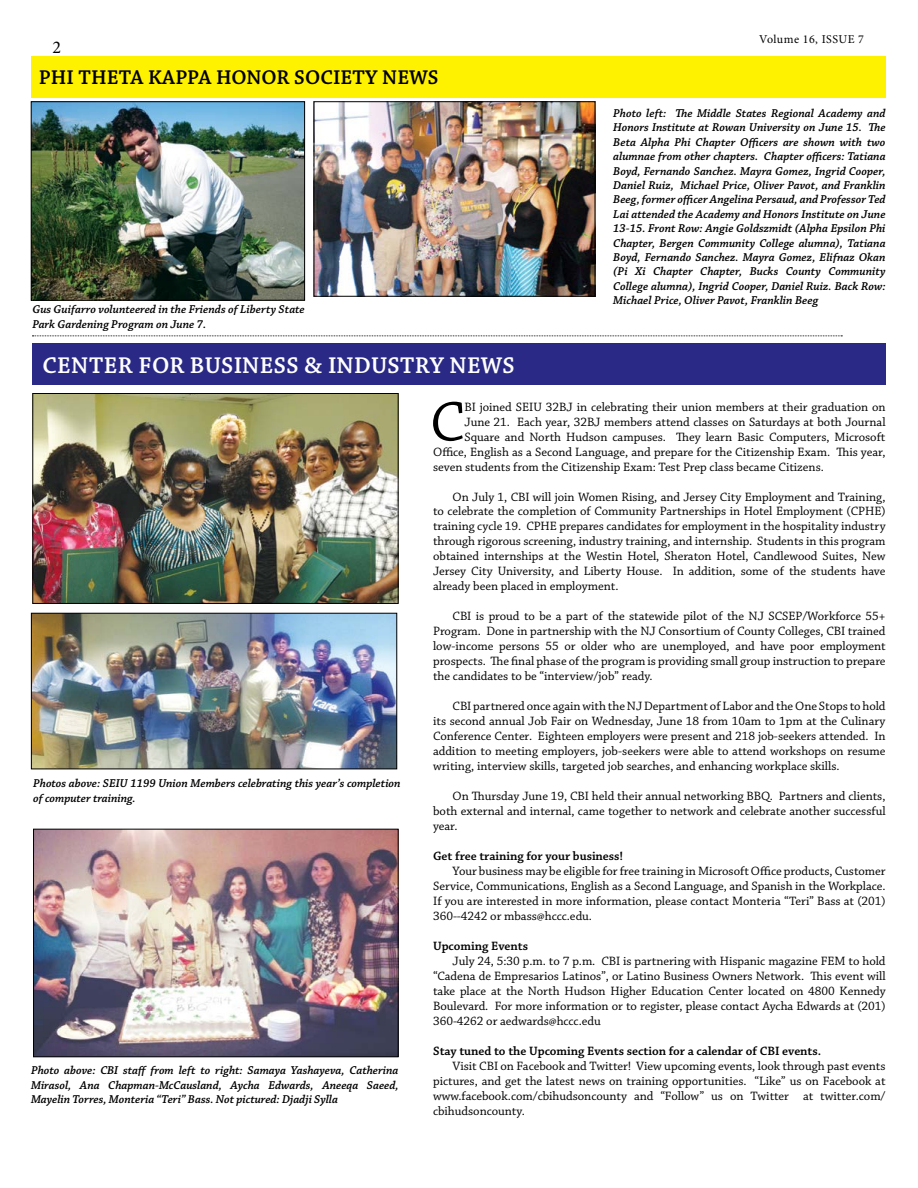
<style>
.page{position:relative;width:918px;height:1188px;background:#fff}
.page>*{position:absolute;margin:0;border:0;box-sizing:border-box;transform-origin:0 0}
.t1{font:58.95px "Chaparral Pro";color:#000}
.t2{font:600 24px "Chaparral Pro";letter-spacing:.015em;color:#fff}
.t3{font:600 21px "Chaparral Pro";color:#000}
.t4{font:18px "Minion Pro";color:#000}
.t5{font:12.75px/15px "Chaparral Pro";letter-spacing:-.005em;color:#000;text-align:justify}
.t6{font:600 12.75px "Chaparral Pro";letter-spacing:-.005em;color:#000}
.t7{font:italic 600 12px/14.4px "Chaparral Pro";color:#000}
.t8{font:12px "Minion Pro";letter-spacing:.04em;color:#000}
</style>
<div class="page">
<div style="left:32px;top:343px;width:854px;height:41px;background:#2a2a86"></div>
<div style="left:31px;top:56px;width:855px;height:41px;background:#fff200"></div>
<img style="left:33px;top:104px;width:270px;height:194px">
<div style="left:31px;top:102px;width:274px;height:198px;border:1px solid #000"></div>
<img style="left:316px;top:104px;width:277px;height:190px">
<div style="left:314px;top:102px;width:281px;height:194px;border:1px solid #000"></div>
<img style="left:34px;top:395px;width:363px;height:207px">
<div style="left:32px;top:393px;width:367px;height:211px;border:1px solid #000"></div>
<img style="left:33px;top:615px;width:362px;height:152px">
<div style="left:31px;top:613px;width:366px;height:156px;border:1px solid #000"></div>
<img style="left:35px;top:831px;width:362px;height:224px">
<div style="left:33px;top:829px;width:366px;height:228px;border:1px solid #000"></div>
<svg style="left:32px;top:336px;width:810px;height:1px"></svg>
<h3 class="t4" style="left:53px;top:35px;width:10px">2</h3>
<h3 class="t3" style="left:39px;top:65px;width:401px">PHI THETA KAPPA HONOR SOCIETY NEWS</h3>
<p class="t7" style="left:32px;top:303px;width:274px">Gus Guifarro volunteered in the Friends of Liberty State<br>Park Gardening Program on June 7.</p>
<h2 class="t2" style="left:43px;top:352px;width:474px">CENTER FOR BUSINESS &amp; INDUSTRY NEWS</h2>
<p class="t8" style="left:759px;top:31px;width:106px">Volume 16, ISSUE 7</p>
<p class="t7" style="left:613px;top:107px;width:274px;text-align:justify">Photo left: The Middle States Regional Academy and Honors Institute at Rowan University on June 15. The Beta Alpha Phi Chapter Officers are shown with two alumnae from other chapters. Chapter officers: Tatiana Boyd, Fernando Sanchez. Mayra Gomez, Ingrid Cooper, Daniel Ruiz, Michael Price, Oliver Pavot, and Franklin Beeg, former officer Angelina Persaud, and Professor Ted Lai attended the Academy and Honors Institute on June 13-15. Front Row: Angie Goldszmidt (Alpha Epsilon Phi Chapter, Bergen Community College alumna), Tatiana Boyd, Fernando Sanchez. Mayra Gomez, Elifnaz Okan (Pi Xi Chapter Chapter, Bucks County Community College alumna), Ingrid Cooper, Daniel Ruiz. Back Row:<br>Michael Price, Oliver Pavot, Franklin Beeg</p>
<p class="t7" style="left:33px;top:777px;width:369px">Photos above: SEIU 1199 Union Members celebrating this year’s completion of computer training.</p>
<p class="t7" style="left:31px;top:1064px;width:369px;text-align:justify">Photo above: CBI staff from left to right: Samaya Yashayeva, Catherina Mirasol, Ana Chapman-McCausland, Aycha Edwards, Aneeqa Saeed, Mayelin Torres, Monteria “Teri” Bass. Not pictured: Djadji Sylla</p>
<h1 class="t1" style="left:430px;top:389px;width:36px">C</h1>
<p class="t5" style="left:464px;top:400px;width:423px">BI joined SEIU 32BJ in celebrating their union members at their graduation on</p>
<p class="t5" style="left:464px;top:414px;width:423px">June 21. Each year, 32BJ members attend classes on Saturdays at both Journal</p>
<p class="t5" style="left:464px;top:429px;width:423px">Square and North Hudson campuses. They learn Basic Computers, Microsoft</p>
<p class="t5" style="left:433px;top:444px;width:454px">Office, English as a Second Language, and prepare for the Citizenship Exam. This year,</p>
<p class="t5" style="left:433px;top:459px;width:392px">seven students from the Citizenship Exam: Test Prep class became Citizens.</p>
<p class="t5" style="left:433px;top:489px;width:454px;text-indent:19px">On July 1, CBI will join Women Rising, and Jersey City Employment and Training, to celebrate the completion of Community Partnerships in Hotel Employment (CPHE) training cycle 19. CPHE prepares candidates for employment in the hospitality industry through rigorous screening, industry training, and internship. Students in this program obtained internships at the Westin Hotel, Sheraton Hotel, Candlewood Suites, New Jersey City University, and Liberty House. In addition, some of the students have already been placed in employment.</p>
<p class="t5" style="left:433px;top:609px;width:454px;text-indent:19px">CBI is proud to be a part of the statewide pilot of the NJ SCSEP/Workforce 55+ Program. Done in partnership with the NJ Consortium of County Colleges, CBI trained low-income persons 55 or older who are unemployed, and have poor employment prospects. The final phase of the program is providing small group instruction to prepare the candidates to be “interview/job” ready.</p>
<p class="t5" style="left:433px;top:699px;width:454px;text-indent:19px">CBI partnered once again with the NJ Department of Labor and the One Stops to hold its second annual Job Fair on Wednesday, June 18 from 10am to 1pm at the Culinary Conference Center. Eighteen employers were present and 218 job-seekers attended. In addition to meeting employers, job-seekers were able to attend workshops on resume writing, interview skills, targeted job searches, and enhancing workplace skills.</p>
<p class="t5" style="left:433px;top:789px;width:454px;text-indent:19px">On Thursday June 19, CBI held their annual networking BBQ. Partners and clients, both external and internal, came together to network and celebrate another successful year.</p>
<p class="t6" style="left:433px;top:849px;width:192px">Get free training for your business!</p>
<p class="t5" style="left:433px;top:864px;width:454px;text-indent:19px">Your business may be eligible for free training in Microsoft Office products, Customer Service, Communications, English as a Second Language, and Spanish in the Workplace.<br>If you are interested in more information, please contact Monteria “Teri” Bass at (201)<br>360--4242 or mbass@hccc.edu.</p>
<p class="t6" style="left:433px;top:939px;width:96px">Upcoming Events</p>
<p class="t5" style="left:433px;top:954px;width:454px;text-indent:19px">July 24, 5:30 p.m. to 7 p.m. CBI is partnering with Hispanic magazine FEM to hold “Cadena de Empresarios Latinos”, or Latino Business Owners Network. This event will take place at the North Hudson Higher Education Center located on 4800 Kennedy Boulevard. For more information or to register, please contact Aycha Edwards at (201)<br>360-4262 or aedwards@hccc.edu</p>
<p class="t6" style="left:433px;top:1044px;width:390px">Stay tuned to the Upcoming Events section for a calendar of CBI events.</p>
<p class="t5" style="left:433px;top:1059px;width:454px;text-indent:19px">Visit CBI on Facebook and Twitter! View upcoming events, look through past events pictures, and get the latest news on training opportunities. “Like” us on Facebook at www.facebook.com/cbihudsoncounty and “Follow” us on Twitter at twitter.com/ cbihudsoncounty.</p>
</div>
